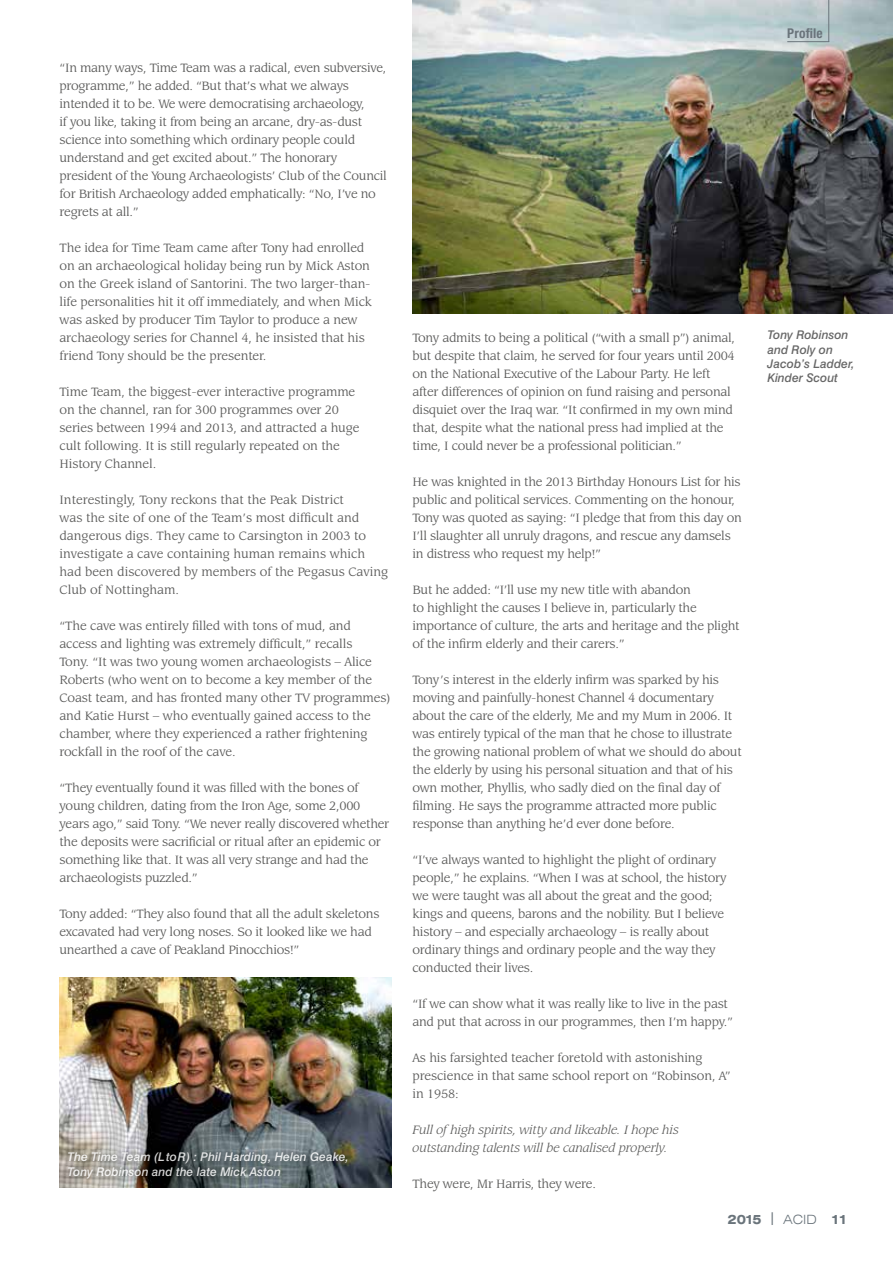
<style>
.page{position:relative;width:893px;height:1263px;background:#fff}
.page>*{position:absolute;margin:0;border:0;box-sizing:border-box;transform-origin:0 0}
.t1{font:700 condensed 13.5px "Helvetica Neue";letter-spacing:.015em;color:#6a747b}
.t2{font:13.35px/18px "Leawood IT Cby BT";letter-spacing:-.02em;color:#5a5a59}
.t3{font:13.35px/18px "Leawood IT Cby BT";color:#5a5a59}
.t4{font:italic 13.35px/18px "Leawood IT Cby BT";letter-spacing:-.02em;color:#5a5a59}
.t5{font:700 expanded 12.75px "Swiss 721 BT";letter-spacing:-.115em;color:#6a747b}
.t6{font:italic 500 12px/14.4px "Swiss 721 BT";color:#fff}
.t7{font:italic 500 12px/14.4px "Swiss 721 BT";color:#676767}
.s1{font-family:"Lubalin Graph IT Cby BT";font-weight:500;font-stretch:normal}
.s2{font-weight:300}
</style>
<div class="page">
<img style="left:412px;top:0;width:481px;height:313px">
<img style="left:60px;top:978px;width:331px;height:209px">
<div style="left:63px;top:1146px;width:294px;height:42px;background:#000;opacity:.5"></div>
<div style="left:62px;top:1145px;width:293px;height:40px;background:#000;opacity:.39"></div>
<hr style="left:787px;top:41px;width:42px;height:1px;background:#6a747b">
<hr style="left:828px;top:0;width:1px;height:42px;background:#6a747b">
<p class="t2" style="left:60px;top:59px;width:329px">“In many ways, Time Team was a radical, even subversive, programme,” he added. “But that’s what we always intended it to be. We were democratising archaeology,<br>if you like, taking it from being an arcane, dry-as-dust science into something which ordinary people could understand and get excited about.” The honorary president of the Young Archaeologists’ Club of the Council for British Archaeology added emphatically: “No, I’ve no regrets at all.”</p>
<p class="t2" style="left:60px;top:239px;width:314px">The idea for Time Team came after Tony had enrolled on an archaeological holiday being run by Mick Aston on the Greek island of Santorini. The two larger-than&shy;life personalities hit it off immediately, and when Mick was asked by producer Tim Taylor to produce a new archaeology series for Channel 4, he insisted that his friend Tony should be the presenter.</p>
<p class="t2" style="left:60px;top:383px;width:301px">Time Team, the biggest-ever interactive programme on the channel, ran for 300 programmes over 20 series between 1994 and 2013, and attracted a huge cult following. It is still regularly repeated on the History Channel.</p>
<p class="t3" style="left:60px;top:491px;width:330px">Interestingly, Tony reckons that the Peak District<br>was the site of one of the Team’s most difficult and dangerous digs. They came to Carsington in 2003 to investigate a cave containing human remains which had been discovered by members of the Pegasus Caving Club of Nottingham.</p>
<p class="t2" style="left:60px;top:617px;width:333px">“The cave was entirely filled with tons of mud, and access and lighting was extremely difficult,” recalls<br>Tony. “It was two young women archaeologists – Alice Roberts (who went on to become a key member of the Coast team, and has fronted many other TV programmes) and Katie Hurst – who eventually gained access to the chamber, where they experienced a rather frightening rockfall in the roof of the cave.</p>
<p class="t2" style="left:60px;top:779px;width:331px">“They eventually found it was filled with the bones of young children, dating from the Iron Age, some 2,000 years ago,” said Tony. “We never really discovered whether the deposits were sacrificial or ritual after an epidemic or something like that. It was all very strange and had the archaeologists puzzled.”</p>
<p class="t2" style="left:60px;top:905px;width:321px">Tony added: “They also found that all the adult skeletons excavated had very long noses. So it looked like we had unearthed a cave of Peakland Pinocchios!”</p>
<p class="t6" style="left:68px;top:1150px;width:283px">The Time Team (LtoR) : Phil Harding, Helen Geake,<br>Tony Robinson and the late Mick Aston</p>
<p class="t1" style="left:787px;top:25px;width:37px">Profile</p>
<p class="t2" style="left:412px;top:329px;width:324px">Tony admits to being a political (“with a small p”) animal, but despite that claim, he served for four years until 2004 on the National Executive of the Labour Party. He left after differences of opinion on fund raising and personal disquiet over the Iraq war. “It confirmed in my own mind that, despite what the national press had implied at the time, I could never be a professional politician.”</p>
<p class="t2" style="left:412px;top:473px;width:331px">He was knighted in the 2013 Birthday Honours List for his public and political services. Commenting on the honour, Tony was quoted as saying: “I pledge that from this day on I’ll slaughter all unruly dragons, and rescue any damsels in distress who request my help!”</p>
<p class="t2" style="left:412px;top:581px;width:329px">But he added: “I’ll use my new title with abandon<br>to highlight the causes I believe in, particularly the importance of culture, the arts and heritage and the plight of the infirm elderly and their carers.”</p>
<p class="t2" style="left:412px;top:671px;width:331px">Tony’s interest in the elderly infirm was sparked by his moving and painfully-honest Channel 4 documentary about the care of the elderly, Me and my Mum in 2006. It was entirely typical of the man that he chose to illustrate the growing national problem of what we should do about the elderly by using his personal situation and that of his own mother, Phyllis, who sadly died on the final day of filming. He says the programme attracted more public response than anything he’d ever done before.</p>
<p class="t2" style="left:412px;top:850px;width:316px">“I’ve always wanted to highlight the plight of ordinary people,” he explains. “When I was at school, the history we were taught was all about the great and the good; kings and queens, barons and the nobility. But I believe history – and especially archaeology – is really about ordinary things and ordinary people and the way they conducted their lives.</p>
<p class="t2" style="left:412px;top:994px;width:322px">“If we can show what it was really like to live in the past and put that across in our programmes, then I’m happy.”</p>
<p class="t2" style="left:412px;top:1048px;width:320px">As his farsighted teacher foretold with astonishing prescience in that same school report on “Robinson, A” in 1958:</p>
<p class="t4" style="left:412px;top:1120px;width:268px">Full of high spirits, witty and likeable. I hope his outstanding talents will be canalised properly.</p>
<p class="t2" style="left:412px;top:1174px;width:185px">They were, Mr Harris, they were.</p>
<p class="t7" style="left:767px;top:328px;width:88px">Tony Robinson and Roly on<br>Jacob’s Ladder,<br>Kinder Scout</p>
<p class="t5" style="left:727px;top:1211px;width:122px">2015 <span class="s1">|</span> <span class="s2">ACID</span> 11</p>
</div>
